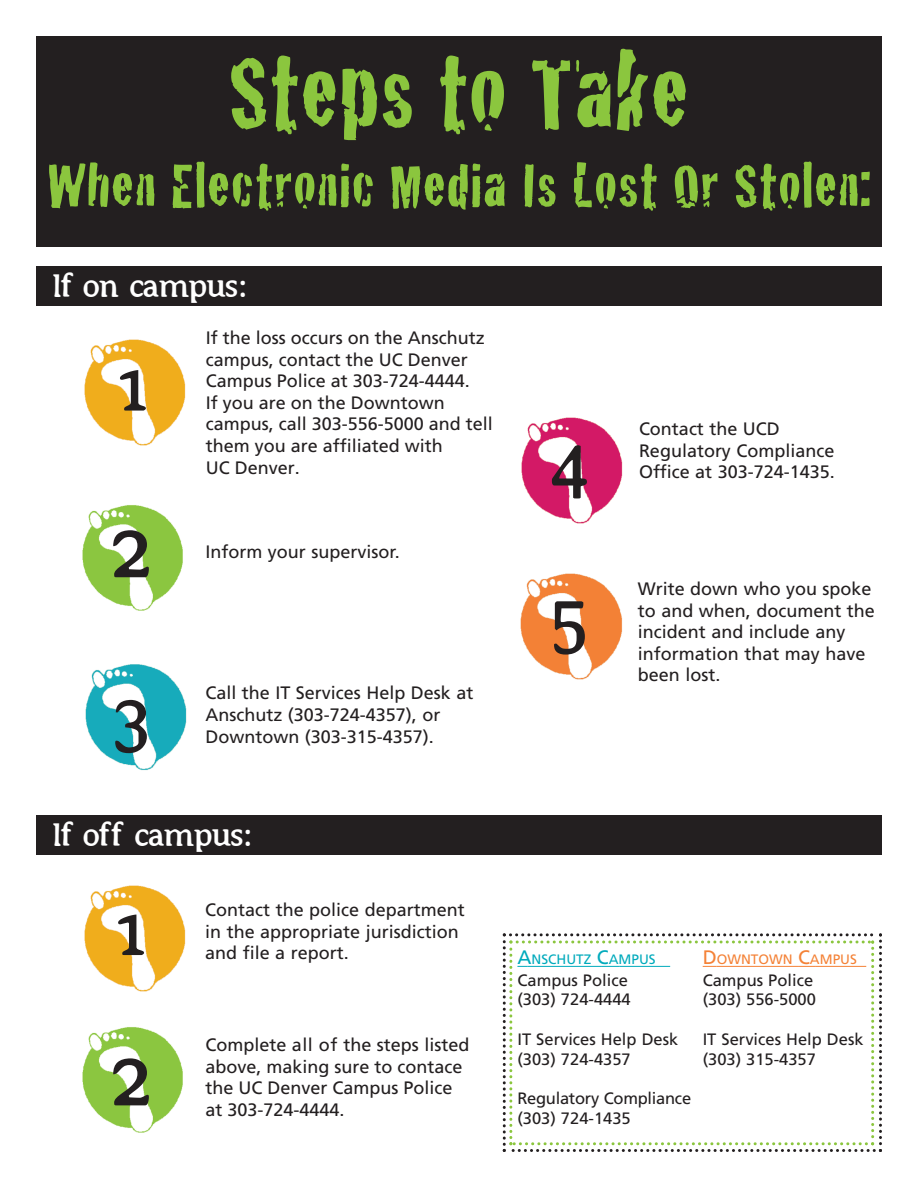
<style>
.page{position:relative;width:918px;height:1188px;background:#fff}
.page>*{position:absolute;margin:0;border:0;box-sizing:border-box;transform-origin:0 0}
.t1{font:79.5px "Copyshop";color:#231f20}
.t2{font:69px "Copyshop";color:#231f20}
.t3{font:31.5px "Copyshop";color:#fff}
.t4{font:18px/21.6px "Frutiger";color:#231f20}
.t5{font:16.5px/19.8px "Frutiger";color:#231f20}
.t6{font:13.65px "Frutiger";color:#00aabc}
.t7{font:13.65px "Frutiger";color:#f48237}
.s1{font-size:19.5px}
</style>
<div class="page">
<img style="left:82px;top:505px;width:101px;height:106px">
<img style="left:85px;top:664px;width:102px;height:106px">
<img style="left:521px;top:417px;width:102px;height:107px">
<img style="left:520px;top:573px;width:103px;height:107px">
<img style="left:82px;top:1027px;width:101px;height:106px">
<img style="left:84px;top:885px;width:102px;height:107px">
<img style="left:84px;top:339px;width:102px;height:107px">
<div style="left:36px;top:36px;width:846px;height:211px;background:#231f20"></div>
<svg style="left:231px;top:58px;width:35px;height:72px"></svg>
<svg style="left:272px;top:56px;width:64px;height:78px"></svg>
<svg style="left:342px;top:69px;width:35px;height:71px"></svg>
<svg style="left:383px;top:74px;width:29px;height:54px"></svg>
<svg style="left:440px;top:56px;width:26px;height:78px"></svg>
<svg style="left:472px;top:71px;width:32px;height:60px"></svg>
<svg style="left:532px;top:60px;width:79px;height:70px"></svg>
<svg style="left:617px;top:49px;width:69px;height:82px"></svg>
<svg style="left:49px;top:162px;width:105px;height:46px"></svg>
<svg style="left:173px;top:161px;width:200px;height:50px"></svg>
<svg style="left:391px;top:164px;width:114px;height:46px"></svg>
<svg style="left:525px;top:164px;width:30px;height:43px"></svg>
<svg style="left:574px;top:162px;width:83px;height:49px"></svg>
<svg style="left:675px;top:165px;width:42px;height:43px"></svg>
<svg style="left:736px;top:161px;width:134px;height:50px"></svg>
<div style="left:36px;top:266px;width:846px;height:40px;background:#231f20"></div>
<div style="left:36px;top:815px;width:846px;height:40px;background:#231f20"></div>
<svg style="left:503px;top:933px;width:379px;height:219px"></svg>
<hr style="left:816px;top:966px;width:50px;height:1px;background:#f48237">
<h3 class="t3" style="left:53px;top:272px;width:193px">If on campus:</h3>
<h2 class="t2" style="left:119px;top:356px;width:29px">1</h2>
<h1 class="t1" style="left:113px;top:514px;width:39px">2</h1>
<h2 class="t2" style="left:115px;top:686px;width:34px">3</h2>
<p class="t4" style="left:206px;top:327px;width:289px">If the loss occurs on the Anschutz campus, contact the UC Denver<br>Campus Police at 303-724-4444.<br>If you are on the Downtown campus, call 303-556-5000 and tell them you are affiliated with<br>UC Denver.</p>
<p class="t4" style="left:205px;top:541px;width:196px">Inform your supervisor.</p>
<p class="t4" style="left:205px;top:682px;width:270px">Call the IT Services Help Desk at<br>Anschutz (303-724-4357), or<br>Downtown (303-315-4357).</p>
<h2 class="t2" style="left:551px;top:430px;width:38px">4</h2>
<h2 class="t2" style="left:553px;top:586px;width:34px">5</h2>
<p class="t4" style="left:639px;top:418px;width:197px">Contact the UCD<br>Regulatory Compliance<br>Office at 303-724-1435.</p>
<p class="t4" style="left:638px;top:578px;width:238px">Write down who you spoke to and when, document the incident and include any information that may have been lost.</p>
<h3 class="t3" style="left:53px;top:821px;width:199px">If off campus:</h3>
<h2 class="t2" style="left:117px;top:900px;width:29px">1</h2>
<h1 class="t1" style="left:113px;top:1042px;width:39px">2</h1>
<p class="t4" style="left:205px;top:899px;width:261px">Contact the police department in the appropriate jurisdiction and file a report.</p>
<p class="t4" style="left:205px;top:1034px;width:265px">Complete all of the steps listed above, making sure to contace the UC Denver Campus Police at 303-724-4444.</p>
<p class="t6" style="left:517px;top:952px;width:140px"><span class="s1">A</span>NSCHUTZ <span class="s1">C</span>AMPUS</p>
<p class="t5" style="left:517px;top:970px;width:115px">Campus Police (303) 724-4444</p>
<p class="t5" style="left:517px;top:1029px;width:162px">IT Services Help Desk (303) 724-4357</p>
<p class="t5" style="left:517px;top:1089px;width:175px">Regulatory Compliance (303) 724-1435</p>
<p class="t7" style="left:703px;top:952px;width:156px"><span class="s1">D</span>OWNTOWN <span class="s1">C</span>AMPUS</p>
<p class="t5" style="left:703px;top:970px;width:115px">Campus Police (303) 556-5000</p>
<p class="t5" style="left:703px;top:1029px;width:162px">IT Services Help Desk (303) 315-4357</p>
</div>
